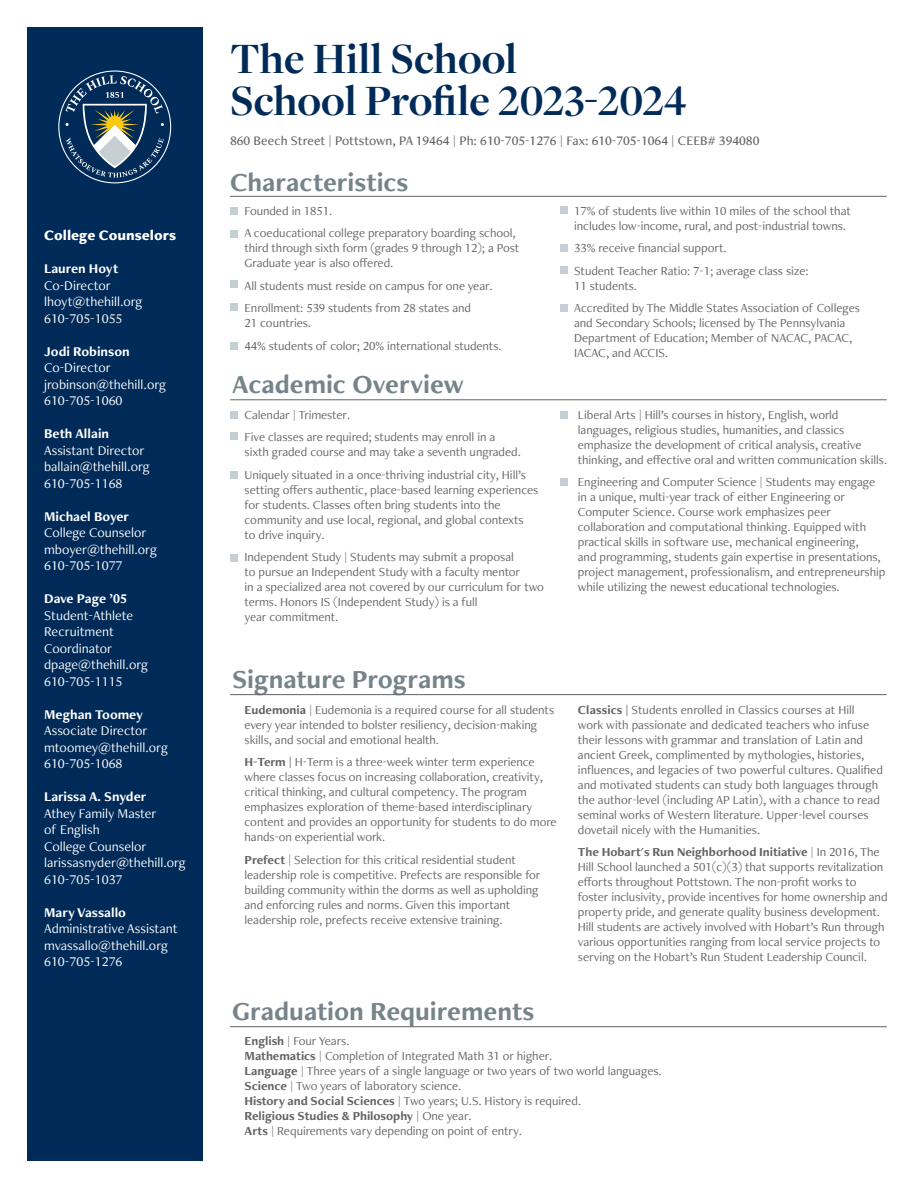
<style>
.page{position:relative;width:918px;height:1188px;background:#fff}
.page>*{position:absolute;margin:0;border:0;box-sizing:border-box;transform-origin:0 0}
.t1{font:700 45px/42px "Freight Disp Pro";color:#002b58}
.t2{font:700 27px "Freight Neo Pro";color:#76848a}
.t3{font:900 15px "Freight Neo Pro";color:#fff}
.t4{font:13.8px/16.5px "Freight Neo Pro";color:#fff}
.t5{font:700 13.8px/16.5px "Freight Neo Pro";color:#fff}
.t6{font:500 13.5px "Freight Neo Pro";color:#636366}
.Paragraph_Style_1{font:12.75px/15px "Freight Neo Pro";letter-spacing:-.005em;color:#636366}
.s1{font-weight:400}
.s2{font-weight:700}
</style>
<div class="page">
<div style="left:27px;top:27px;width:175px;height:1134px;background:#002b58"></div>
<svg style="left:58px;top:71px;width:113px;height:112px"></svg>
<div style="left:230px;top:207px;width:8px;height:8px;background:#c5ced3"></div>
<hr style="left:230px;top:196px;width:657px;height:1px;background:#636366">
<hr style="left:230px;top:400px;width:657px;height:1px;background:#636366">
<hr style="left:230px;top:694px;width:657px;height:1px;background:#636366">
<hr style="left:230px;top:1026px;width:657px;height:1px;background:#636366">
<div style="left:560px;top:244px;width:8px;height:8px;background:#c5ced3"></div>
<div style="left:230px;top:230px;width:8px;height:8px;background:#c5ced3"></div>
<div style="left:230px;top:281px;width:8px;height:7px;background:#c5ced3"></div>
<div style="left:230px;top:433px;width:8px;height:7px;background:#c5ced3"></div>
<div style="left:230px;top:471px;width:8px;height:7px;background:#c5ced3"></div>
<div style="left:560px;top:478px;width:8px;height:8px;background:#c5ced3"></div>
<div style="left:230px;top:303px;width:8px;height:8px;background:#c5ced3"></div>
<div style="left:230px;top:342px;width:8px;height:8px;background:#c5ced3"></div>
<div style="left:230px;top:411px;width:8px;height:8px;background:#c5ced3"></div>
<div style="left:560px;top:206px;width:8px;height:8px;background:#c5ced3"></div>
<div style="left:560px;top:411px;width:8px;height:8px;background:#c5ced3"></div>
<div style="left:230px;top:554px;width:8px;height:8px;background:#c5ced3"></div>
<div style="left:560px;top:267px;width:8px;height:7px;background:#c5ced3"></div>
<div style="left:560px;top:304px;width:8px;height:8px;background:#c5ced3"></div>
<p class="t3" style="left:44px;top:225px;width:134px">College Counselors</p>
<p class="t5" style="left:44px;top:260px;width:76px">Lauren Hoyt</p>
<p class="t4" style="left:44px;top:276px;width:68px">Co-Director</p>
<p class="t4" style="left:44px;top:293px;width:100px">lhoyt@thehill.org</p>
<p class="t4" style="left:44px;top:309px;width:80px">610-705-1055</p>
<p class="t5" style="left:44px;top:342px;width:87px">Jodi Robinson<br><span class="s1">Co-Director</span></p>
<p class="t4" style="left:44px;top:375px;width:123px">jrobinson@thehill.org</p>
<p class="t4" style="left:44px;top:392px;width:80px">610-705-1060</p>
<p class="t5" style="left:44px;top:425px;width:67px">Beth Allain</p>
<p class="t4" style="left:44px;top:441px;width:102px">Assistant Director</p>
<p class="t4" style="left:44px;top:458px;width:107px">ballain@thehill.org</p>
<p class="t4" style="left:44px;top:474px;width:80px">610-705-1168</p>
<p class="t5" style="left:44px;top:507px;width:87px">Michael Boyer</p>
<p class="t4" style="left:44px;top:524px;width:104px">College Counselor</p>
<p class="t4" style="left:44px;top:540px;width:114px">mboyer@thehill.org</p>
<p class="t4" style="left:44px;top:557px;width:80px">610-705-1077</p>
<p class="t5" style="left:44px;top:590px;width:84px">Dave Page ’05</p>
<p class="t4" style="left:44px;top:606px;width:91px">Student-Athlete<br>Recruitment<br>Coordinator</p>
<p class="t4" style="left:44px;top:656px;width:106px">dpage@thehill.org</p>
<p class="t4" style="left:44px;top:672px;width:80px">610-705-1115</p>
<p class="t5" style="left:44px;top:705px;width:100px">Meghan Toomey</p>
<p class="t4" style="left:44px;top:722px;width:105px">Associate Director</p>
<p class="t4" style="left:44px;top:738px;width:125px">mtoomey@thehill.org</p>
<p class="t4" style="left:44px;top:755px;width:80px">610-705-1068</p>
<p class="t5" style="left:44px;top:788px;width:104px">Larissa A. Snyder</p>
<p class="t4" style="left:44px;top:804px;width:114px">Athey Family Master of English</p>
<p class="t4" style="left:44px;top:837px;width:104px">College Counselor</p>
<p class="t4" style="left:44px;top:854px;width:143px">larissasnyder@thehill.org</p>
<p class="t4" style="left:44px;top:870px;width:80px">610-705-1037</p>
<p class="t5" style="left:44px;top:903px;width:83px">Mary Vassallo</p>
<p class="t4" style="left:44px;top:920px;width:135px">Administrative Assistant</p>
<p class="t4" style="left:44px;top:936px;width:125px">mvassallo@thehill.org</p>
<p class="t4" style="left:44px;top:953px;width:80px">610-705-1276</p>
<p class="t1" style="left:230px;top:36px;width:458px">The Hill School<br>School Profile 2023-2024</p>
<p class="t6" style="left:230px;top:131px;width:531px">860 Beech Street | Pottstown, PA 19464 | Ph: 610-705-1276 | Fax: 610-705-1064 | CEEB# 394080</p>
<p class="t2" style="left:230px;top:163px;width:180px">Characteristics</p>
<p class="Paragraph_Style_1" style="left:245px;top:202px;width:89px">Founded in 1851.</p>
<p class="Paragraph_Style_1" style="left:245px;top:225px;width:276px">A coeducational college preparatory boarding school, third through sixth form (grades 9 through 12); a Post<br>Graduate year is also offered.</p>
<p class="Paragraph_Style_1" style="left:245px;top:277px;width:250px">All students must reside on campus for one year.</p>
<p class="Paragraph_Style_1" style="left:245px;top:300px;width:228px">Enrollment: 539 students from 28 states and<br>21 countries.</p>
<p class="Paragraph_Style_1" style="left:245px;top:337px;width:259px">44% students of color; 20% international students.</p>
<p class="t2" style="left:232px;top:366px;width:233px">Academic Overview</p>
<p class="Paragraph_Style_1" style="left:245px;top:406px;width:107px">Calendar | Trimester.</p>
<p class="Paragraph_Style_1" style="left:245px;top:429px;width:278px">Five classes are required; students may enroll in a sixth graded course and may take a seventh ungraded.</p>
<p class="Paragraph_Style_1" style="left:245px;top:466px;width:295px">Uniquely situated in a once-thriving industrial city, Hill’s setting offers authentic, place-based learning experiences for students. Classes often bring students into the community and use local, regional, and global contexts<br>to drive inquiry.</p>
<p class="Paragraph_Style_1" style="left:245px;top:549px;width:301px">Independent Study | Students may submit a proposal<br>to pursue an Independent Study with a faculty mentor<br>in a specialized area not covered by our curriculum for two terms. Honors IS (Independent Study) is a full<br>year commitment.</p>
<p class="t2" style="left:232px;top:661px;width:235px">Signature Programs</p>
<p class="Paragraph_Style_1" style="left:245px;top:702px;width:311px"><span class="s2">Eudemonia</span> | Eudemonia is a required course for all students every year intended to bolster resiliency, decision-making skills, and social and emotional health.</p>
<p class="Paragraph_Style_1" style="left:245px;top:754px;width:314px"><span class="s2">H-Term |</span> H-Term is a three-week winter term experience where classes focus on increasing collaboration, creativity, critical thinking, and cultural competency. The program emphasizes exploration of theme-based interdisciplinary content and provides an opportunity for students to do more hands-on experiential work.</p>
<p class="Paragraph_Style_1" style="left:245px;top:852px;width:297px"><span class="s2">Prefect</span> | Selection for this critical residential student leadership role is competitive. Prefects are responsible for building community within the dorms as well as upholding and enforcing rules and norms. Given this important leadership role, prefects receive extensive training.</p>
<p class="Paragraph_Style_1" style="left:574px;top:202px;width:278px">17% of students live within 10 miles of the school that includes low-income, rural, and post-industrial towns.</p>
<p class="Paragraph_Style_1" style="left:574px;top:240px;width:154px">33% receive financial support.</p>
<p class="Paragraph_Style_1" style="left:574px;top:262px;width:236px">Student Teacher Ratio: 7-1; average class size:<br>11 students.</p>
<p class="Paragraph_Style_1" style="left:574px;top:300px;width:287px">Accredited by The Middle States Association of Colleges and Secondary Schools; licensed by The Pennsylvania Department of Education; Member of NACAC, PACAC, IACAC, and ACCIS.</p>
<p class="Paragraph_Style_1" style="left:578px;top:406px;width:311px">Liberal Arts | Hill’s courses in history, English, world languages, religious studies, humanities, and classics emphasize the development of critical analysis, creative thinking, and effective oral and written communication skills.</p>
<p class="Paragraph_Style_1" style="left:578px;top:474px;width:309px">Engineering and Computer Science | Students may engage in a unique, multi-year track of either Engineering or Computer Science. Course work emphasizes peer collaboration and computational thinking. Equipped with practical skills in software use, mechanical engineering,<br>and programming, students gain expertise in presentations, project management, professionalism, and entrepreneurship while utilizing the newest educational technologies.</p>
<p class="Paragraph_Style_1" style="left:578px;top:702px;width:307px"><span class="s2">Classics |</span> Students enrolled in Classics courses at Hill work with passionate and dedicated teachers who infuse their lessons with grammar and translation of Latin and ancient Greek, complimented by mythologies, histories, influences, and legacies of two powerful cultures. Qualified and motivated students can study both languages through the author-level (including AP Latin), with a chance to read seminal works of Western literature. Upper-level courses dovetail nicely with the Humanities.</p>
<p class="Paragraph_Style_1" style="left:578px;top:844px;width:311px"><span class="s2">The Hobart's Run Neighborhood Initiative</span> | In 2016, The Hill School launched a 501(c)(3) that supports revitalization efforts throughout Pottstown. The non-profit works to foster inclusivity, provide incentives for home ownership and property pride, and generate quality business development.<br>Hill students are actively involved with Hobart’s Run through various opportunities ranging from local service projects to serving on the Hobart’s Run Student Leadership Council.</p>
<p class="t2" style="left:232px;top:993px;width:304px">Graduation Requirements</p>
<p class="Paragraph_Style_1" style="left:245px;top:1033px;width:419px"><span class="s2">English</span> | Four Years.<br><span class="s2">Mathematics</span> | Completion of Integrated Math 31 or higher.<br><span class="s2">Language</span> | Three years of a single language or two years of two world languages.<br><span class="s2">Science</span> | Two years of laboratory science.<br><span class="s2">History and Social Sciences</span> | Two years; U.S. History is required.<br><span class="s2">Religious Studies &amp; Philosophy</span> | One year.<br><span class="s2">Arts</span> | Requirements vary depending on point of entry.</p>
</div>
